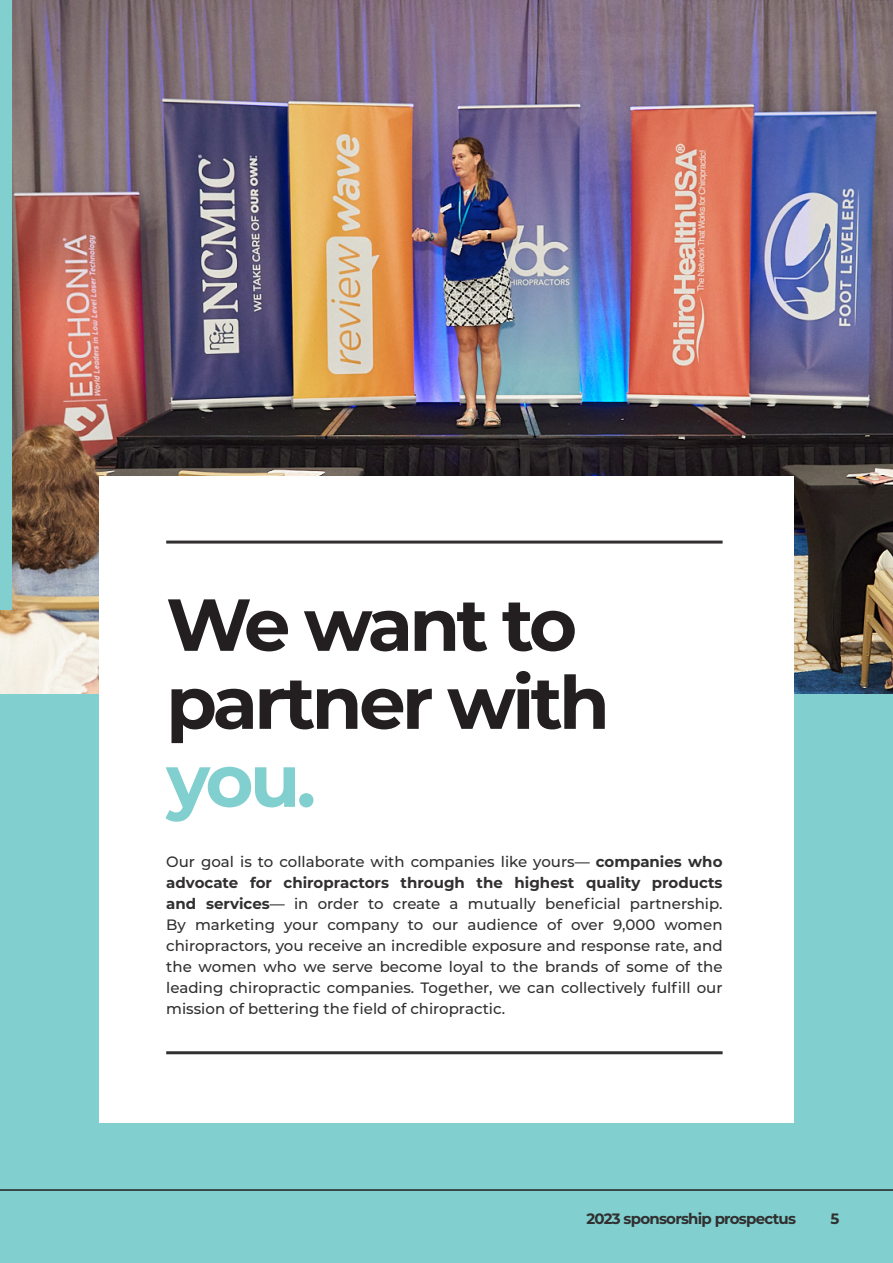
<style>
.page{position:relative;width:893px;height:1263px;background:#fff}
.page>*{position:absolute;margin:0;border:0;box-sizing:border-box;transform-origin:0 0}
.TITLE_9_Left{font:700 73.5px/78px "Montserrat";letter-spacing:-.05em;color:#231f20}
.body_text{font:500 15px/21px "Montserrat";color:#312f30;text-align:justify}
.t1{font:700 15px "Montserrat";letter-spacing:-.05em;color:#312f30}
.s1{color:#81cfcf}
.s2{font-weight:700}
</style>
<div class="page">
<div style="left:0;top:693px;width:893px;height:570px;background:#81cfcf"></div>
<img style="left:0;top:0;width:893px;height:693px">
<div style="left:99px;top:476px;width:695px;height:646px;background:#fff"></div>
<hr style="left:166px;top:540px;width:557px;height:3px;background:#312f30">
<hr style="left:166px;top:1051px;width:557px;height:3px;background:#312f30">
<div style="left:0;top:0;width:12px;height:610px;background:#81cfcf"></div>
<hr style="left:0;top:1189px;width:893px;height:2px;background:#231f20">
<p class="TITLE_9_Left" style="left:166px;top:582px;width:445px">We want to partner with <span class="s1">you.</span></p>
<p class="body_text" style="left:166px;top:850px;width:558px">Our goal is to collaborate with companies like yours— <span class="s2">companies who advocate for chiropractors through the highest quality products and services</span>— in order to create a mutually beneficial partnership.<br>By marketing your company to our audience of over 9,000 women chiropractors, you receive an incredible exposure and response rate, and the women who we serve become loyal to the brands of some of the leading chiropractic companies. Together, we can collectively fulfill our mission of bettering the field of chiropractic.</p>
<p class="t1" style="left:586px;top:1207px;width:211px">2023 sponsorship prospectus</p>
<p class="t1" style="left:830px;top:1207px;width:10px">5</p>
</div>
